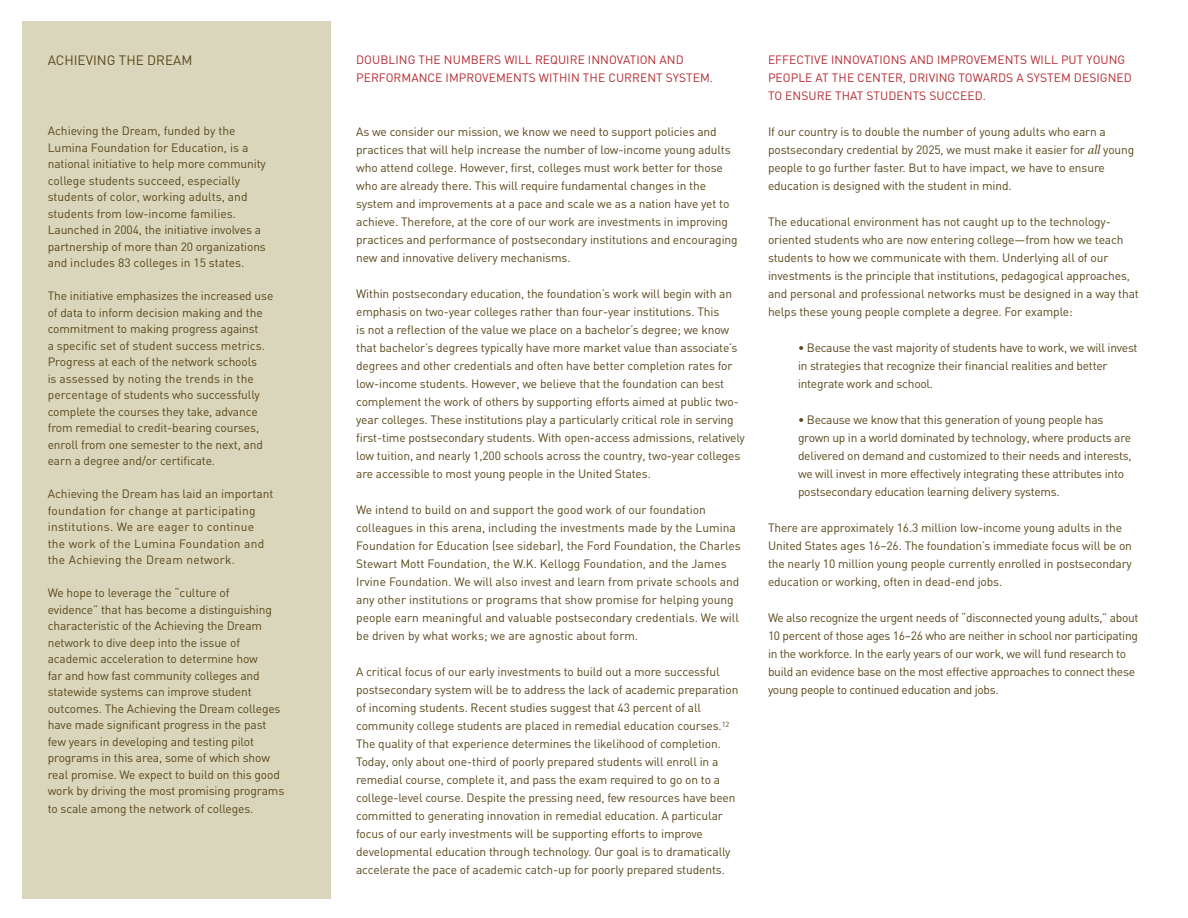
<style>
.page{position:relative;width:1188px;height:918px;background:#fff}
.page>*{position:absolute;margin:0;border:0;box-sizing:border-box;transform-origin:0 0}
.t1{font:13.5px "DIN";color:#5a471a}
.t2{font:12px/18px "DIN";letter-spacing:-.01em;color:#5a471a}
.t3{font:12px/18px "DIN";letter-spacing:.005em;color:#b32b33}
.t4{font:12px/16.5px "DIN";letter-spacing:.02em;color:#5a471a}
.s1{font-family:"Minion";font-style:italic;font-size:13.5px}
</style>
<div class="page">
<div style="left:22px;top:21px;width:309px;height:878px;background:#dad6bc"></div>
<p class="t1" style="left:48px;top:52px;width:146px">Achi evi ng th e Dream</p>
<p class="t2" style="left:48px;top:123px;width:220px;line-height:16.5px">Achieving the Dream, funded by the Lumina Foundation for Education, is a national initiative to help more community college students succeed, especially students of color, working adults, and students from low-income families.<br>Launched in 2004, the initiative involves a partnership of more than 20 organizations and includes 83 colleges in 15 states.</p>
<p class="t2" style="left:48px;top:288px;width:227px;line-height:16.5px">The initiative emphasizes the increased use of data to inform decision making and the commitment to making progress against<br>a specific set of student success metrics.<br>Progress at each of the network schools<br>is assessed by noting the trends in the percentage of students who successfully complete the courses they take, advance from remedial to credit-bearing courses, enroll from one semester to the next, and earn a degree and/or certificate.</p>
<p class="t4" style="left:48px;top:486px;width:227px">Achieving the Dream has laid an important foundation for change at participating institutions. We are eager to continue the work of the Lumina Foundation and the Achieving the Dream network.</p>
<p class="t2" style="left:48px;top:585px;width:238px;line-height:16.5px">We hope to leverage the “culture of<br>evidence” that has become a distinguishing characteristic of the Achieving the Dream network to dive deep into the issue of academic acceleration to determine how<br>far and how fast community colleges and statewide systems can improve student outcomes. The Achieving the Dream colleges have made significant progress in the past few years in developing and testing pilot programs in this area, some of which show real promise. We expect to build on this good work by driving the most promising programs</p>
<p class="t2" style="left:48px;top:800px;width:207px">to scale among the network of colleges.</p>
<p class="t3" style="left:356px;top:50px;width:9px">Dou</p>
<p class="t3" style="left:380px;top:50px;width:250px">bling the numbers will require innovatio</p>
<p class="t3" style="left:648px;top:50px;width:38px">n and</p>
<p class="t3" style="left:356px;top:68px;width:199px">performance i mprovements withi</p>
<p class="t3" style="left:571px;top:68px;width:144px">n th e cu rrent system.</p>
<p class="t2" style="left:356px;top:122px;width:383px">As we consider our mission, we know we need to support policies and practices that will help increase the number of low-income young adults who attend college. However, first, colleges must work better for those who are already there. This will require fundamental changes in the system and improvements at a pace and scale we as a nation have yet to achieve. Therefore, at the core of our work are investments in improving practices and performance of postsecondary institutions and encouraging new and innovative delivery mechanisms.</p>
<p class="t2" style="left:356px;top:284px;width:390px">Within postsecondary education, the foundation’s work will begin with an emphasis on two-year colleges rather than four-year institutions. This<br>is not a reflection of the value we place on a bachelor’s degree; we know that bachelor’s degrees typically have more market value than associate’s degrees and other credentials and often have better completion rates for low-income students. However, we believe that the foundation can best complement the work of others by supporting efforts aimed at public two&shy;year colleges. These institutions play a particularly critical role in serving first-time postsecondary students. With open-access admissions, relatively low tuition, and nearly 1,200 schools across the country, two-year colleges are accessible to most young people in the United States.</p>
<p class="t2" style="left:356px;top:500px;width:386px">We intend to build on and support the good work of our foundation colleagues in this arena, including the investments made by the Lumina Foundation for Education (see sidebar), the Ford Foundation, the Charles Stewart Mott Foundation, the W.K. Kellogg Foundation, and the James Irvine Foundation. We will also invest and learn from private schools and any other institutions or programs that show promise for helping young people earn meaningful and valuable postsecondary credentials. We will be driven by what works; we are agnostic about form.</p>
<p class="t2" style="left:356px;top:662px;width:384px">A critical focus of our early investments to build out a more successful postsecondary system will be to address the lack of academic preparation of incoming students. Recent studies suggest that 43 percent of all community college students are placed in remedial education courses.<sup>12<br></sup>The quality of that experience determines the likelihood of completion.<br>Today, only about one-third of poorly prepared students will enroll in a remedial course, complete it, and pass the exam required to go on to a college-level course. Despite the pressing need, few resources have been committed to generating innovation in remedial education. A particular focus of our early investments will be supporting efforts to improve developmental education through technology. Our goal is to dramatically accelerate the pace of academic catch-up for poorly prepared students.</p>
<p class="t3" style="left:768px;top:50px;width:365px;text-indent:123px">ns and i mprovements wi ll put you ng people at th e center, drivi ng towards a system designed to ensu re that</p>
<p class="t3" style="left:768px;top:50px;width:105px">Effective i nnovatio</p>
<p class="t3" style="left:866px;top:86px;width:8px">stu</p>
<p class="t3" style="left:888px;top:86px;width:99px">dents succeed.</p>
<p class="t2" style="left:768px;top:122px;width:368px">If our country is to double the number of young adults who earn a postsecondary credential by 2025, we must make it easier for <span class="s1">all</span> young people to go further faster. B ut to have impact, we have to ensure education is designed with the student in mind.</p>
<p class="t2" style="left:768px;top:212px;width:372px">The educational environment has not caught up to the technology&shy;oriented students who are now entering college—from how we teach students to how we communicate with them. Underlying all of our investments is the principle that institutions, pedagogical approaches, and personal and professional networks must be designed in a way that helps these young people complete a degree. For example:</p>
<p class="t2" style="left:798px;top:338px;width:341px">• Because the vast majority of students have to work, we will invest in strategies that recognize their financial realities and better integrate work and school.</p>
<p class="t2" style="left:798px;top:410px;width:335px">• Because we know that this generation of young people has grown up in a world dominated by technology, where products are delivered on demand and customized to their needs and interests, we will invest in more effectively integrating these attributes into postsecondary education learning delivery systems.</p>
<p class="t2" style="left:768px;top:518px;width:366px">There are approximately 16.3 million low-income young adults in the United States ages 16–26. The foundation’s immediate focus will be on the nearly 10 million young people currently enrolled in postsecondary education or working, often in dead-end jobs.</p>
<p class="t2" style="left:768px;top:608px;width:372px">We also recognize the urgent needs of “disconnected young adults,” about 10 percent of those ages 16–26 who are neither in school nor participating in the workforce. In the early years of our work, we will fund research to build an evidence base on the most effective approaches to connect these young people to continued education and jobs.</p>
</div>
